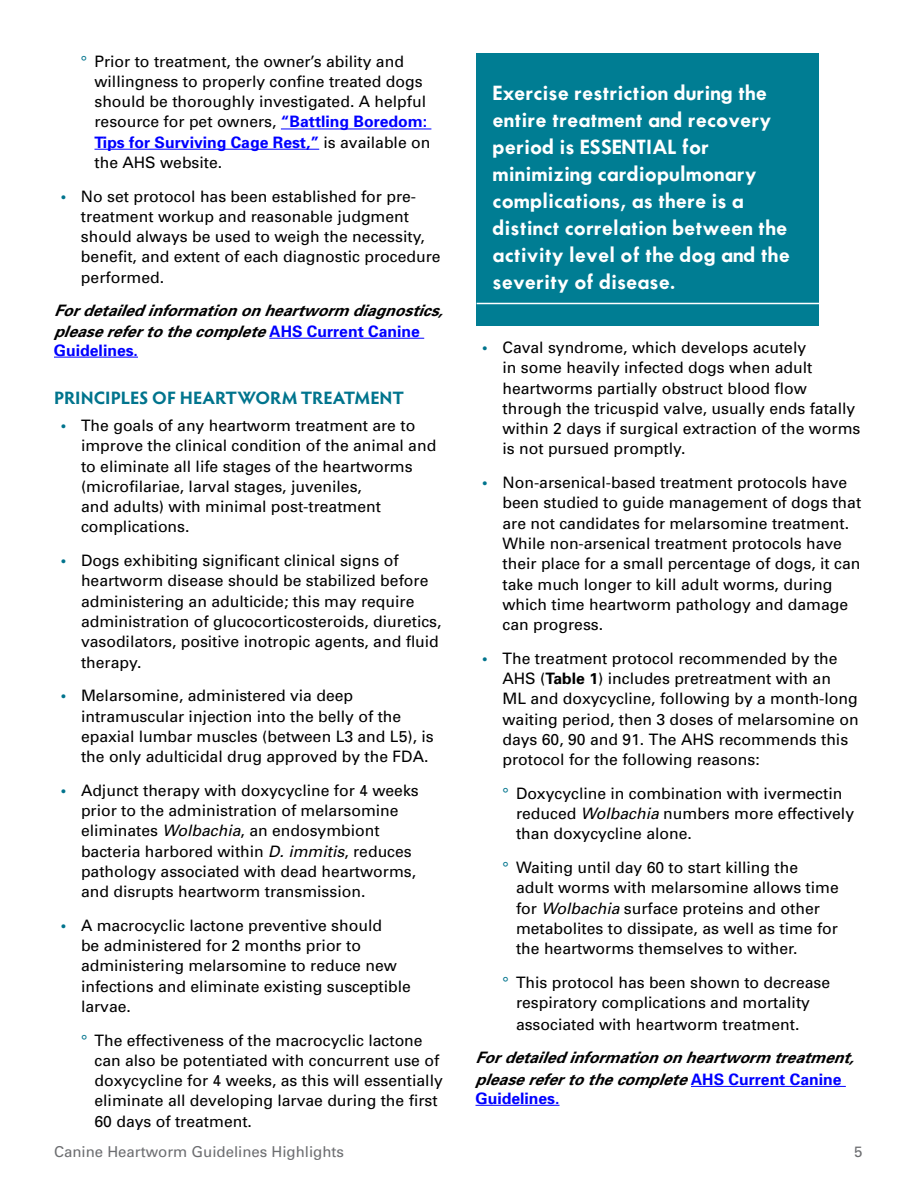
<style>
.page{position:relative;width:918px;height:1188px;background:#fff}
.page>*{position:absolute;margin:0;border:0;box-sizing:border-box;transform-origin:0 0}
.t1{font:600 18px/27px "Futura";color:#fff}
.t2{font:700 18px "Hypatia Sans Pro";color:#00748d}
.t3{font:15.75px/20.2px "Univers";color:#000}
.t4{font:italic 700 15.75px/19.5px "Univers";color:#000}
.t5{font:700 15.75px "Univers";color:#00f}
.t6{font:15px "Univers";color:#6d6e71}
.s1{color:#00748d}
.s2{font-weight:700;color:#00f}
.s3{font-weight:700;color:#00748d}
.s4{font-style:normal;color:#00f}
.s5{font-style:italic}
.s6{font-weight:700}
</style>
<div class="page">
<hr style="left:281px;top:129px;width:150px;height:1px;background:#00f">
<hr style="left:94px;top:149px;width:225px;height:1px;background:#00f">
<hr style="left:269px;top:338px;width:155px;height:1px;background:#00f">
<hr style="left:54px;top:357px;width:84px;height:1px;background:#00f">
<hr style="left:691px;top:1086px;width:155px;height:1px;background:#00f">
<hr style="left:476px;top:1105px;width:84px;height:1px;background:#00f">
<div style="left:477px;top:53px;width:342px;height:273px;background:#007d93"></div>
<hr style="left:477px;top:303px;width:342px;height:1px;background:#fff">
<p class="t3" style="left:94px;top:51px;width:337px;text-indent:-13px"><span class="s1">°</span> Prior to treatment, the owner’s ability and willingness to properly confine treated dogs should be thoroughly investigated. A helpful resource for pet owners, <span class="s2">“Battling Boredom:<br>Tips for Surviving Cage Rest,”</span> is available on the AHS website.</p>
<p class="t3" style="left:81px;top:186px;width:361px;text-indent:-20px"><span class="s3">•</span> No set protocol has been established for pre&shy;treatment workup and reasonable judgment should always be used to weigh the necessity, benefit, and extent of each diagnostic procedure performed.</p>
<p class="t4" style="left:54px;top:301px;width:394px">For detailed information on heartworm diagnostics, please refer to the complete <span class="s4">AHS Current Canine<br>Guidelines.</span></p>
<p class="t2" style="left:54px;top:385px;width:351px">PRINCIPLES OF HEARTWORM TREATMENT</p>
<p class="t3" style="left:81px;top:415px;width:357px;text-indent:-20px"><span class="s3">•</span> The goals of any heartworm treatment are to improve the clinical condition of the animal and to eliminate all life stages of the heartworms (microfilariae, larval stages, juveniles,<br>and adults) with minimal post-treatment complications.</p>
<p class="t3" style="left:81px;top:550px;width:362px;text-indent:-20px"><span class="s3">•</span> Dogs exhibiting significant clinical signs of heartworm disease should be stabilized before administering an adulticide; this may require administration of glucocorticosteroids, diuretics, vasodilators, positive inotropic agents, and fluid therapy.</p>
<p class="t3" style="left:81px;top:685px;width:354px;text-indent:-20px"><span class="s3">•</span> Melarsomine, administered via deep intramuscular injection into the belly of the epaxial lumbar muscles (between L3 and L5), is the only adulticidal drug approved by the FDA.</p>
<p class="t3" style="left:81px;top:780px;width:339px;text-indent:-20px"><span class="s3">•</span> Adjunct therapy with doxycycline for 4 weeks prior to the administration of melarsomine eliminates <span class="s5">Wolbachia</span>, an endosymbiont bacteria harbored within <span class="s5">D. immitis</span>, reduces pathology associated with dead heartworms, and disrupts heartworm transmission.</p>
<p class="t3" style="left:81px;top:915px;width:331px;text-indent:-20px"><span class="s3">•</span> A macrocyclic lactone preventive should<br>be administered for 2 months prior to administering melarsomine to reduce new infections and eliminate existing susceptible larvae.</p>
<p class="t3" style="left:95px;top:1030px;width:350px;text-indent:-13px"><span class="s1">°</span> The effectiveness of the macrocyclic lactone can also be potentiated with concurrent use of doxycycline for 4 weeks, as this will essentially eliminate all developing larvae during the first 60 days of treatment.</p>
<p class="t1" style="left:493px;top:79px;width:299px">Exercise restriction during the entire treatment and recovery period is ESSENTIAL for minimizing cardiopulmonary complications, as there is a distinct correlation between the activity level of the dog and the severity of disease.</p>
<p class="t3" style="left:503px;top:337px;width:359px;text-indent:-20px"><span class="s3">•</span> Caval syndrome, which develops acutely<br>in some heavily infected dogs when adult heartworms partially obstruct blood flow through the tricuspid valve, usually ends fatally within 2 days if surgical extraction of the worms is not pursued promptly.</p>
<p class="t3" style="left:503px;top:472px;width:360px;text-indent:-20px"><span class="s3">•</span> Non-arsenical-based treatment protocols have been studied to guide management of dogs that are not candidates for melarsomine treatment.<br>While non-arsenical treatment protocols have their place for a small percentage of dogs, it can take much longer to kill adult worms, during which time heartworm pathology and damage can progress.</p>
<p class="t3" style="left:503px;top:648px;width:358px;text-indent:-20px"><span class="s3">•</span> The treatment protocol recommended by the AHS (<span class="s6">Table 1</span>) includes pretreatment with an<br>ML and doxycycline, following by a month-long waiting period, then 3 doses of melarsomine on days 60, 90 and 91. The AHS recommends this protocol for the following reasons:</p>
<p class="t3" style="left:516px;top:783px;width:340px;text-indent:-13px"><span class="s1">°</span> Doxycycline in combination with ivermectin reduced <span class="s5">Wolbachia</span> numbers more effectively than doxycycline alone.</p>
<p class="t3" style="left:516px;top:857px;width:324px;text-indent:-13px"><span class="s1">°</span> Waiting until day 60 to start killing the adult worms with melarsomine allows time for <span class="s5">Wolbachia</span> surface proteins and other metabolites to dissipate, as well as time for the heartworms themselves to wither.</p>
<p class="t3" style="left:516px;top:972px;width:316px;line-height:20.9px;text-indent:-13px"><span class="s1">°</span> This protocol has been shown to decrease respiratory complications and mortality associated with heartworm treatment.</p>
<p class="t4" style="left:476px;top:1046px;width:383px;line-height:21.6px">For detailed information on heartworm treatment, please refer to the complete<span class="s4">AHS Current Canine</span></p>
<p class="t5" style="left:475px;top:1088px;width:86px">Guidelines.</p>
<p class="t6" style="left:54px;top:1142px;width:292px">Canine Heartworm Guidelines Highlights</p>
<p class="t6" style="left:854px;top:1142px;width:10px">5</p>
</div>
